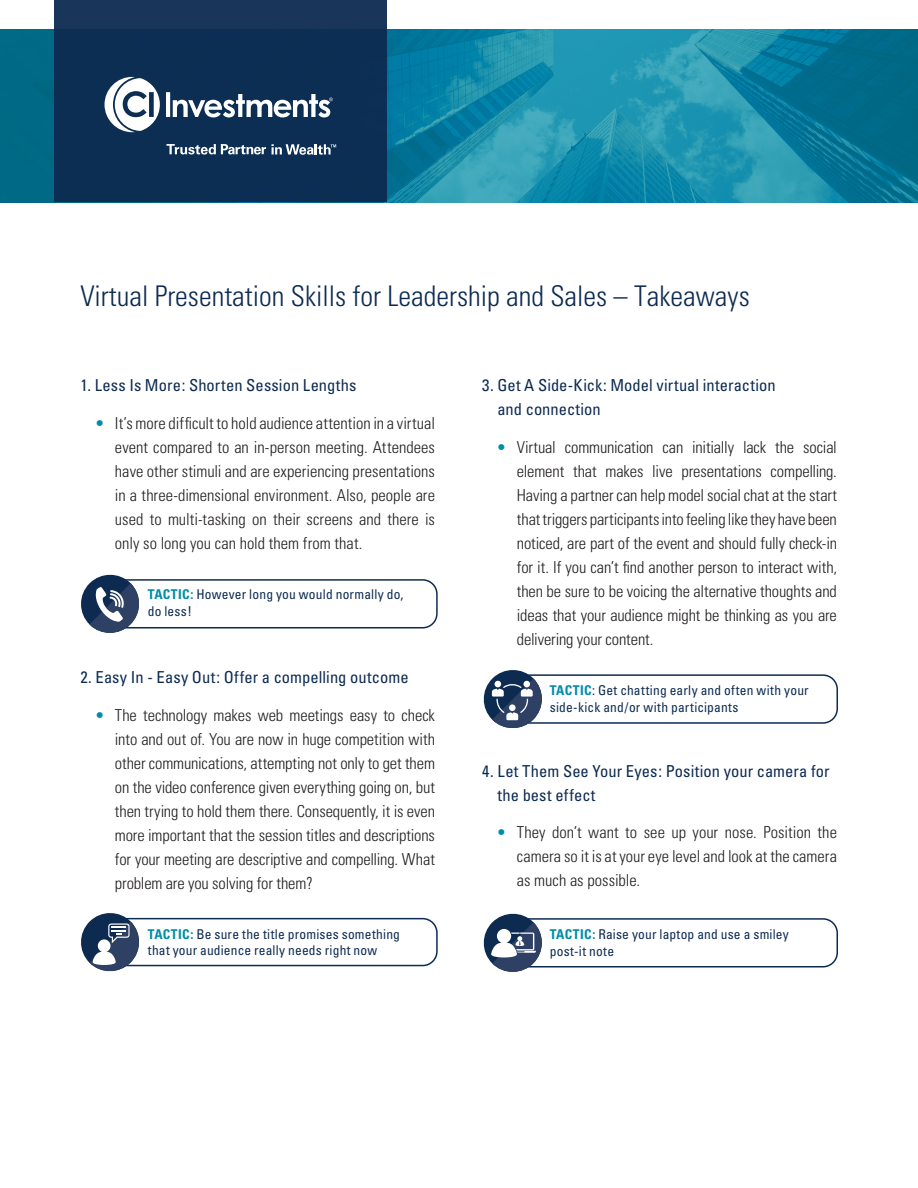
<style>
.page{position:relative;width:918px;height:1188px;background:#fff}
.page>*{position:absolute;margin:0;border:0;box-sizing:border-box;transform-origin:0 0}
.t1{font:300 condensed 28.5px "Univers";color:#0d2b51}
.Body{font:300 condensed 16.5px/24px "Univers";letter-spacing:-.005em;color:#231f20;text-align:justify}
.t2{font:condensed 16.5px/24px "Univers";letter-spacing:.005em;color:#0d2b51}
.Chart_Heading{font:condensed 13.5px/16.5px "Univers";letter-spacing:.015em;color:#0d2b51}
.s1{color:#008da9}
.s2{font-weight:700;color:#008da9}
</style>
<div class="page">
<div style="left:504px;top:674px;width:334px;height:50px;border:2px solid #0d2b51;border-radius:14px"></div>
<div style="left:103px;top:579px;width:335px;height:50px;border:2px solid #0d2b51;border-radius:14px"></div>
<div style="left:103px;top:918px;width:335px;height:48px;border:2px solid #0d2b51;border-radius:14px"></div>
<svg style="left:81px;top:913px;width:61px;height:59px"></svg>
<svg style="left:483px;top:670px;width:62px;height:58px"></svg>
<svg style="left:81px;top:574px;width:61px;height:59px"></svg>
<svg style="left:0;top:29px;width:918px;height:173px;background:#1486a3"></svg>
<div style="left:54px;top:0;width:333px;height:202px;background:linear-gradient(to right,#0e2f54,#0e2f55)"></div>
<svg style="left:166px;top:144px;width:100px;height:11px"></svg>
<svg style="left:105px;top:77px;width:228px;height:55px"></svg>
<svg style="left:272px;top:144px;width:64px;height:11px"></svg>
<div style="left:504px;top:918px;width:334px;height:50px;border:2px solid #0d2b51;border-radius:14px"></div>
<svg style="left:483px;top:913px;width:62px;height:59px"></svg>
<p class="t1" style="left:80px;top:279px;width:671px">Virtual Presentation Skills for Leadership and Sales – Takeaways</p>
<p class="t2" style="left:80px;top:373px;width:278px">1. Less Is More: Shorten Session Lengths</p>
<p class="Body" style="left:115px;top:411px;width:322px;text-indent:-20px"><span class="s1">•</span> It’s more difficult to hold audience attention in a virtual event compared to an in-person meeting. Attendees have other stimuli and are experiencing presentations in a three-dimensional environment. Also, people are used to multi-tasking on their screens and there is only so long you can hold them from that.</p>
<p class="Chart_Heading" style="left:148px;top:586px;width:257px"><span class="s2">TACTIC:</span> However long you would normally do, do less!</p>
<p class="t2" style="left:80px;top:665px;width:330px">2. Easy In - Easy Out: Offer a compelling outcome</p>
<p class="Body" style="left:115px;top:703px;width:322px;text-indent:-20px"><span class="s1">•</span> The technology makes web meetings easy to check into and out of. You are now in huge competition with other communications, attempting not only to get them on the video conference given everything going on, but then trying to hold them there. Consequently, it is even more important that the session titles and descriptions for your meeting are descriptive and compelling. What problem are you solving for them?</p>
<p class="Chart_Heading" style="left:148px;top:926px;width:254px"><span class="s2">TACTIC:</span> Be sure the title promises something that your audience really needs right now</p>
<p class="t2" style="left:497px;top:373px;width:280px;text-indent:-15px">3. Get A Side-Kick: Model virtual interaction and connection</p>
<p class="Body" style="left:517px;top:435px;width:322px;text-indent:-20px"><span class="s1">•</span> Virtual communication can initially lack the social element that makes live presentations compelling.<br>Having a partner can help model social chat at the start that triggers participants into feeling like they have been noticed, are part of the event and should fully check-in for it. If you can’t find another person to interact with, then be sure to be voicing the alternative thoughts and ideas that your audience might be thinking as you are delivering your content.</p>
<p class="Chart_Heading" style="left:550px;top:682px;width:260px"><span class="s2">TACTIC</span>: Get chatting early and often with your side-kick and/or with participants</p>
<p class="t2" style="left:498px;top:759px;width:334px;text-indent:-15px">4. Let Them See Your Eyes: Position your camera for the best effect</p>
<p class="Body" style="left:517px;top:821px;width:322px;text-indent:-20px"><span class="s1">•</span> They don’t want to see up your nose. Position the camera so it is at your eye level and look at the camera as much as possible.</p>
<p class="Chart_Heading" style="left:550px;top:926px;width:241px"><span class="s2">TACTIC:</span> Raise your laptop and use a smiley post-it note</p>
</div>
